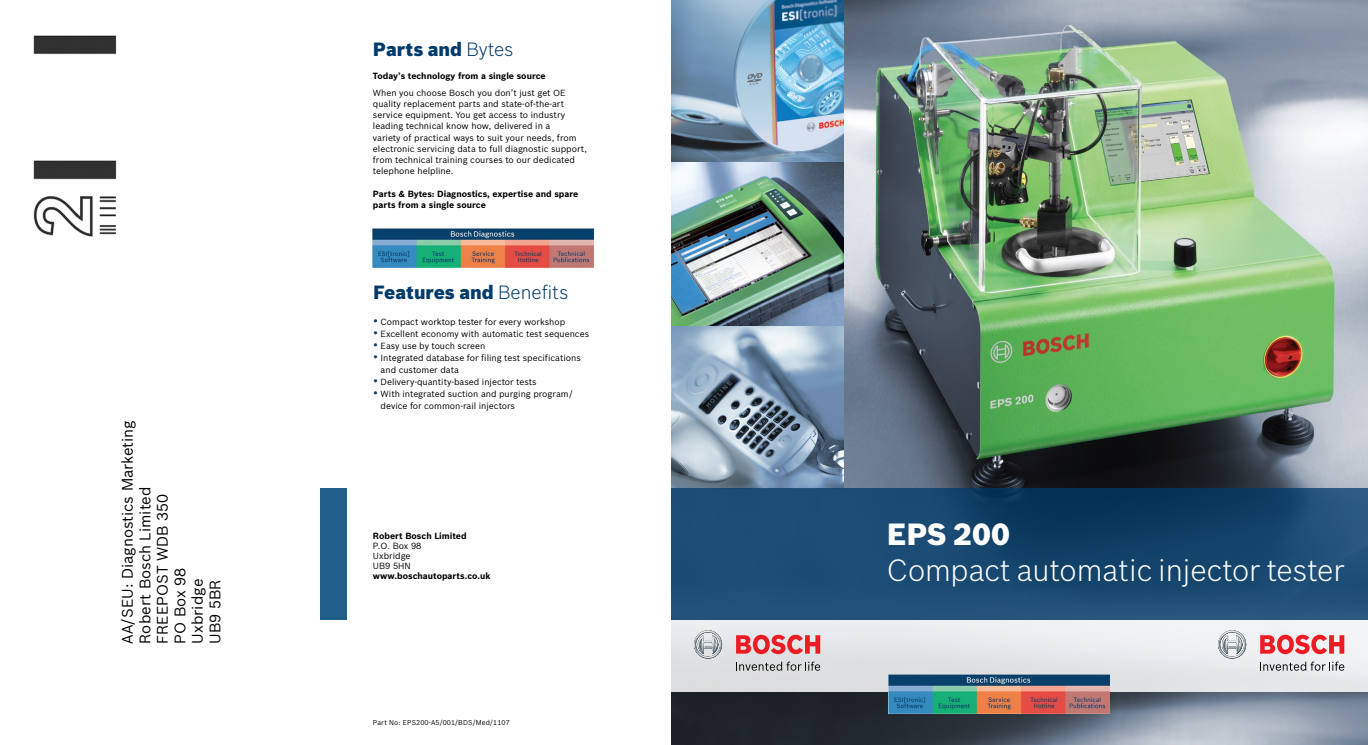
<style>
.page{position:relative;width:1368px;height:745px;background:#fff}
.page>*{position:absolute;margin:0;border:0;box-sizing:border-box;transform-origin:0 0}
.t1{font:300 30px "Bosch Sans";color:#fff}
.t2{font:900 30px "Bosch Sans";color:#fff}
.t3{font:900 18.75px "Bosch Sans";color:#003b6a}
.t4{font:15px/17.5px "Bosch Sans";color:#000}
.t5{font:8.75px/11.2px "Bosch Sans";color:#000}
.t6{font:700 8.75px/11.2px "Bosch Sans";color:#000}
.t7{font:6.88px "Bosch Sans";letter-spacing:.02em;color:#000}
.s1{font-weight:300}
.s2{font-size:12.5px;color:#003b6a}
</style>
<div class="page">
<img style="left:671px;top:0;width:697px;height:744px">
<div style="left:671px;top:619px;width:697px;height:72px;background:linear-gradient(to right,#e0e0e2,#ededf0)"></div>
<svg style="left:1218px;top:630px;width:28px;height:28px"></svg>
<svg style="left:1260px;top:661px;width:84px;height:9px"></svg>
<svg style="left:1260px;top:634px;width:84px;height:19px"></svg>
<img style="left:671px;top:0;width:173px;height:162px">
<svg style="left:671px;top:325px;width:173px;height:163px;background:#8ba1b6"></svg>
<img style="left:671px;top:162px;width:173px;height:163px">
<svg style="left:694px;top:630px;width:28px;height:28px"></svg>
<svg style="left:736px;top:661px;width:84px;height:9px"></svg>
<svg style="left:736px;top:634px;width:84px;height:19px;background:#e97379"></svg>
<img style="left:372px;top:228px;width:222px;height:39px">
<img style="left:889px;top:674px;width:220px;height:39px">
<svg style="left:671px;top:488px;width:697px;height:131px;background:#19486f"></svg>
<div style="left:320px;top:488px;width:27px;height:131px;background:#215f8b"></div>
<img style="left:33px;top:35px;width:84px;height:202px">
<h3 class="t4" style="left:119px;top:643px;width:225px;rotate:-90deg">AA/SEU: Diagnostics Marketing<br>Robert Bosch Limited<br>FREEPOST WDB 350<br>PO Box 98<br>Uxbridge<br>UB9 5BR</h3>
<h2 class="t3" style="left:373px;top:37px;width:142px">Parts and <span class="s1">Bytes</span></h2>
<p class="t6" style="left:373px;top:70px;width:174px">Today’s technology from a single source</p>
<p class="t5" style="left:373px;top:87px;width:216px">When you choose Bosch you don’t just get OE quality replacement parts and state-of-the-art service equipment. You get access to industry leading technical know how, delivered in a<br>variety of practical ways to suit your needs, from electronic servicing data to full diagnostic support, from technical training courses to our dedicated telephone helpline.</p>
<p class="t6" style="left:373px;top:188px;width:207px">Parts &amp; Bytes: Diagnostics, expertise and spare parts from a single source</p>
<h2 class="t3" style="left:373px;top:280px;width:197px">Features and <span class="s1">Benefits</span></h2>
<p class="t5" style="left:373px;top:315px;width:194px"><span class="s2">•</span> Compact worktop tester for every workshop</p>
<p class="t5" style="left:373px;top:327px;width:217px"><span class="s2">•</span> Excellent economy with automatic test sequences</p>
<p class="t5" style="left:373px;top:339px;width:114px"><span class="s2">•</span> Easy use by touch screen</p>
<p class="t5" style="left:381px;top:351px;width:202px;line-height:12px;text-indent:-7px"><span class="s2">•</span> Integrated database for filing test specifications and customer data</p>
<p class="t5" style="left:373px;top:375px;width:165px"><span class="s2">•</span> Delivery-quantity-based injector tests</p>
<p class="t5" style="left:381px;top:387px;width:194px;line-height:12px;text-indent:-7px"><span class="s2">•</span> With integrated suction and purging program/ device for common-rail injectors</p>
<p class="t6" style="left:373px;top:530px;width:95px">Robert Bosch Limited</p>
<p class="t5" style="left:373px;top:540px;width:50px;line-height:10px">P.O. Box 98<br>Uxbridge<br>UB9 5HN</p>
<p class="t6" style="left:373px;top:570px;width:119px">www.boschautoparts.co.uk</p>
<p class="t7" style="left:373px;top:717px;width:138px">Part No: EPS200-A5/001/BDS/Med/1107</p>
<h1 class="t2" style="left:887px;top:515px;width:125px">EPS 200</h1>
<h1 class="t1" style="left:887px;top:551px;width:459px">Compact automatic injector tester</h1>
</div>
